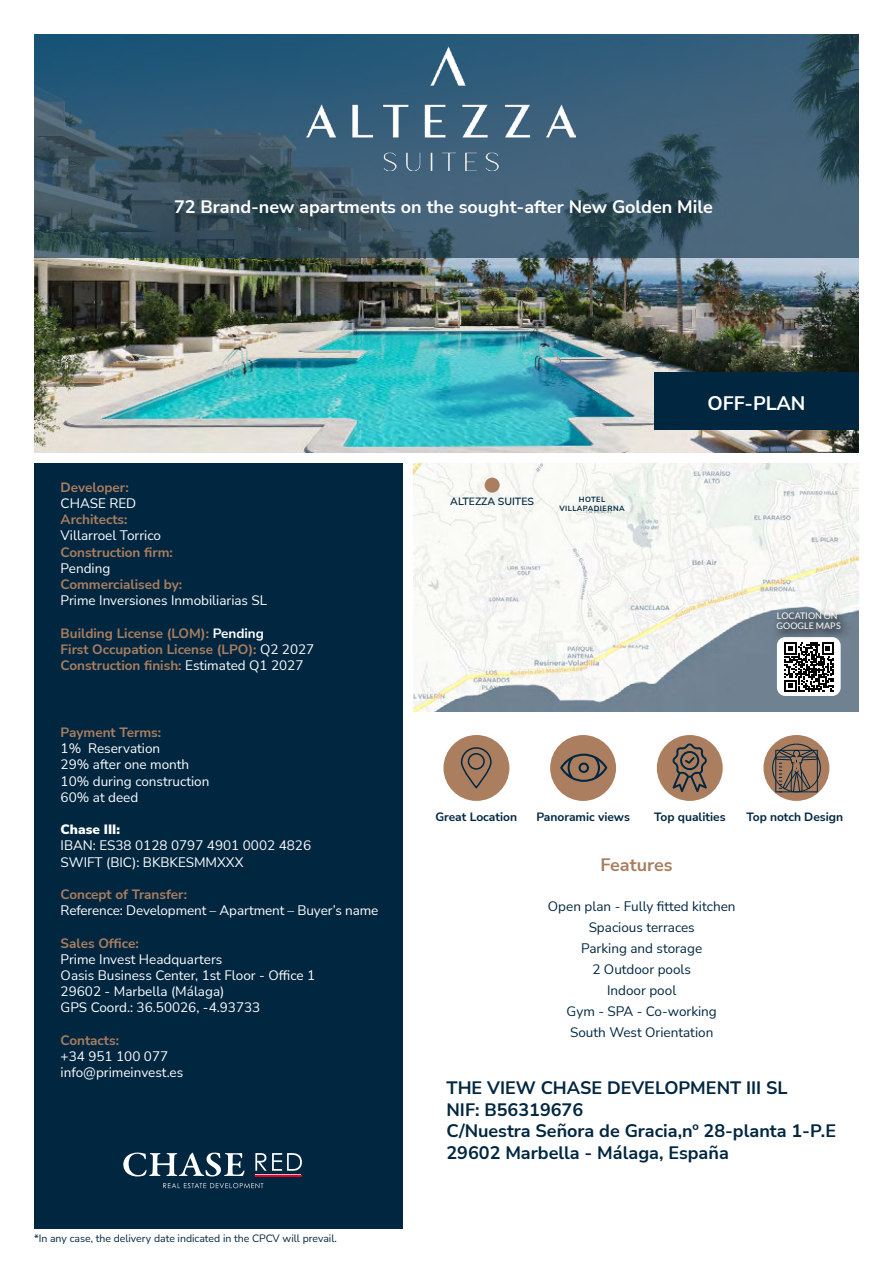
<style>
.page{position:relative;width:893px;height:1263px;background:#fff}
.page>*{position:absolute;margin:0;border:0;box-sizing:border-box;transform-origin:0 0}
.t1{font:700 19.5px "Nunito Sans";color:#fff}
.t2{font:700 18px/21.6px "Nunito Sans";color:#002640}
.t3{font:700 18px "Nunito Sans";color:#fff}
.t4{font:700 18px "Nunito Sans";color:#ab7e5f}
.t5{font:13.5px/16.2px "Nunito Sans";color:#fff}
.t6{font:700 13.5px/16.2px "Nunito Sans";color:#ab7e5f}
.t7{font:13.5px/21px "Nunito Sans";color:#002640;text-align:center}
.t8{font:900 13.5px "Nunito Sans";color:#fff}
.t9{font:700 12px "Nunito Sans";color:#002640}
.t10{font:10.5px "Nunito Sans";color:#002640}
.t11{font:600 10.5px "Nunito Sans";color:#002640}
.t12{font:9px/10.5px "Lato";color:#fff}
.t13{font:700 7.5px/9px "Nunito Sans";letter-spacing:.06em;color:#002640;text-align:center}
.s1{color:#fff}
.s2{font-weight:400;color:#fff}
</style>
<div class="page">
<img style="left:34px;top:257px;width:825px;height:195px">
<div style="left:34px;top:463px;width:369px;height:766px;background:#002640"></div>
<div style="left:443px;top:735px;width:66px;height:66px;background:#ab7e5f;border-radius:50%"></div>
<div style="left:550px;top:735px;width:66px;height:66px;background:#ab7e5f;border-radius:50%"></div>
<div style="left:657px;top:735px;width:66px;height:66px;background:#ab7e5f;border-radius:50%"></div>
<div style="left:763px;top:735px;width:66px;height:66px;background:#ab7e5f;border-radius:50%"></div>
<svg style="left:34px;top:34px;width:825px;height:223px;background:#36586c"></svg>
<div style="left:654px;top:372px;width:205px;height:58px;background:#002640"></div>
<img style="left:414px;top:463px;width:445px;height:248px">
<div style="left:777px;top:637px;width:64px;height:59px;background:#fff;border-radius:9px"></div>
<svg style="left:460px;top:747px;width:32px;height:42px"></svg>
<div style="left:485px;top:478px;width:15px;height:15px;background:#ab7e5f;border-radius:50%"></div>
<div style="left:772px;top:607px;width:28px;height:24px;background:#000;opacity:.75"></div>
<div style="left:783px;top:607px;width:29px;height:24px;background:#000;opacity:.75"></div>
<div style="left:795px;top:607px;width:53px;height:24px;background:#000;opacity:.75"></div>
<div style="left:771px;top:618px;width:75px;height:23px;background:#000;opacity:.75"></div>
<div style="left:831px;top:618px;width:21px;height:23px;background:#000;opacity:.75"></div>
<img style="left:306px;top:46px;width:270px;height:125px">
<svg style="left:772px;top:741px;width:51px;height:53px"></svg>
<svg style="left:560px;top:754px;width:47px;height:28px"></svg>
<svg style="left:672px;top:743px;width:35px;height:49px"></svg>
<svg style="left:255px;top:1153px;width:47px;height:18px"></svg>
<svg style="left:163px;top:1183px;width:100px;height:5px"></svg>
<svg style="left:123px;top:1152px;width:121px;height:24px"></svg>
<hr style="left:255px;top:1174px;width:46px;height:2px;background:#fff">
<svg style="left:784px;top:642px;width:49px;height:49px"></svg>
<hr style="left:256px;top:1175px;width:45px;height:2px;background:#e40428">
<h2 class="t3" style="left:174px;top:194px;width:540px">72 Brand-new apartments on the sought-after New Golden Mile</h2>
<p class="t6" style="left:61px;top:480px;width:70px">Developer:</p>
<p class="t5" style="left:61px;top:496px;width:77px">CHASE RED</p>
<p class="t6" style="left:61px;top:512px;width:68px">Architects:</p>
<p class="t5" style="left:61px;top:528px;width:102px">Villarroel Torrico</p>
<p class="t6" style="left:61px;top:543px;width:114px">Construction firm:</p>
<p class="t5" style="left:61px;top:561px;width:51px">Pending</p>
<p class="t6" style="left:61px;top:576px;width:123px">Commercialised by:</p>
<p class="t5" style="left:61px;top:593px;width:208px">Prime Inversiones Inmobiliarias SL</p>
<p class="t6" style="left:61px;top:624px;width:255px">Building License (LOM): <span class="s1">Pending<br></span>First Occupation License (LPO): <span class="s2">Q2 2027<br></span>Construction finish: <span class="s2">Estimated Q1 2027</span></p>
<p class="t6" style="left:61px;top:724px;width:102px">Payment Terms:</p>
<p class="t5" style="left:61px;top:741px;width:150px">1% Reservation<br>29% after one month<br>10% during construction<br>60% at deed</p>
<p class="t8" style="left:61px;top:824px;width:61px">Chase III:</p>
<p class="t5" style="left:61px;top:838px;width:252px">IBAN: ES38 0128 0797 4901 0002 4826<br>SWIFT (BIC): BKBKESMMXXX</p>
<p class="t6" style="left:61px;top:886px;width:128px">Concept of Transfer:</p>
<p class="t5" style="left:61px;top:903px;width:319px">Reference: Development – Apartment – Buyer’s name</p>
<p class="t6" style="left:61px;top:934px;width:80px">Sales Office:</p>
<p class="t5" style="left:61px;top:952px;width:256px">Prime Invest Headquarters<br>Oasis Business Center, 1st Floor - Office 1<br>29602 - Marbella (Málaga)<br>GPS Coord.: 36.50026, -4.93733</p>
<p class="t6" style="left:61px;top:1031px;width:60px">Contacts:</p>
<p class="t5" style="left:61px;top:1049px;width:124px">+34 951 100 077 info@primeinvest.es</p>
<p class="t10" style="left:34px;top:1234px;width:304px">*In any case, the delivery date indicated in the CPCV will prevail.</p>
<p class="t11" style="left:450px;top:497px;width:85px">ALTEZZA SUITES</p>
<p class="t13" style="left:559px;top:495px;width:67px">HOTEL<br>VILLAPADIERNA</p>
<h1 class="t1" style="left:707px;top:389px;width:100px">OFF-PLAN</h1>
<p class="t12" style="left:776px;top:611px;width:66px">LOCATION ON<br>GOOGLE MAPS</p>
<p class="t9" style="left:435px;top:809px;width:83px">Great Location</p>
<p class="t9" style="left:654px;top:809px;width:73px">Top qualities</p>
<p class="t9" style="left:536px;top:809px;width:95px">Panoramic views</p>
<p class="t9" style="left:746px;top:809px;width:98px">Top notch Design</p>
<h2 class="t4" style="left:600px;top:858px;width:74px">Features</h2>
<p class="t7" style="left:548px;top:895px;width:189px">Open plan - Fully fitted kitchen<br>Spacious terraces<br>Parking and storage<br>2 Outdoor pools<br>Indoor pool<br>Gym - SPA - Co-working<br>South West Orientation</p>
<h2 class="t2" style="left:446px;top:1076px;width:391px">THE VIEW CHASE DEVELOPMENT III SL<br>NIF: B56319676<br>C/Nuestra Señora de Gracia,nº 28-planta 1-P.E<br>29602 Marbella - Málaga, España</h2>
</div>
